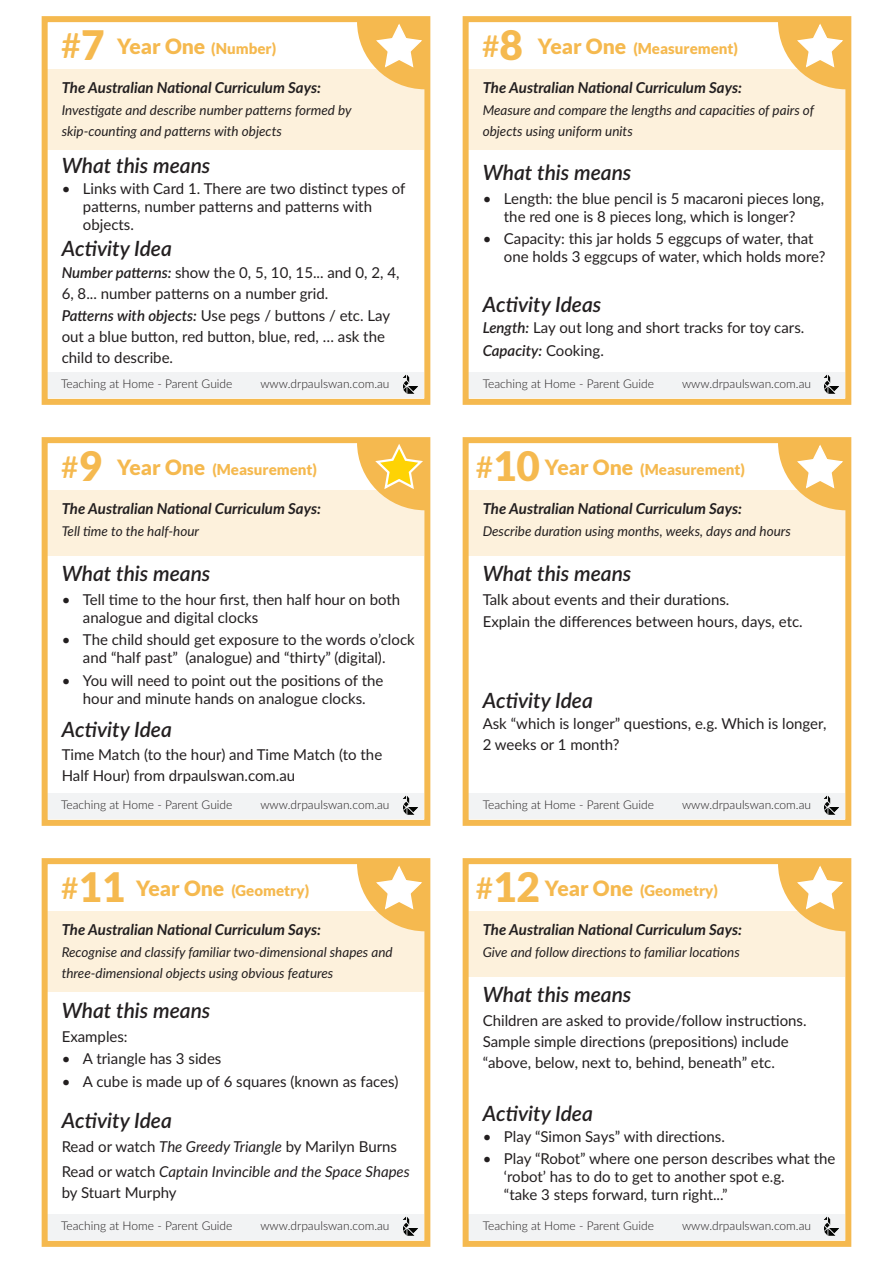
<style>
.page{position:relative;width:893px;height:1263px;background:#fff}
.page>*{position:absolute;margin:0;border:0;box-sizing:border-box;transform-origin:0 0}
.t1{font:italic 600 21px "Lato";color:#231f20}
.t2{font:15px/18px "Lato";color:#231f20}
.t3{font:italic 700 15px "Lato";color:#231f20}
.t4{font:900 15px "Lato";color:#f5b94f}
.t5{font:italic 15px/21px "Lato";color:#231f20}
.t6{font:italic 13.5px/21px "Lato";color:#231f20}
.t7{font:300 12px "Lato";color:#231f20}
.s1{font-weight:600;font-size:34.5px}
.s2{font-size:40.5px}
.s3{font-size:21px}
.s4{font-weight:600;font-style:italic}
.s5{font-weight:600;font-size:30px}
.s6{font-style:italic}
.s7{font-style:normal}
</style>
<div class="page">
<div style="left:47px;top:69px;width:377px;height:80px;background:#fdf1dc"></div>
<div style="left:47px;top:372px;width:377px;height:25px;background:#f2f3f4"></div>
<div style="left:42px;top:16px;width:388px;height:389px;border:6px solid #f5b94f"></div>
<svg style="left:357px;top:21px;width:68px;height:68px"></svg>
<img style="left:403px;top:375px;width:15px;height:19px">
<div style="left:468px;top:69px;width:377px;height:80px;background:#fdf1dc"></div>
<div style="left:468px;top:372px;width:377px;height:25px;background:#f2f3f4"></div>
<div style="left:463px;top:16px;width:388px;height:389px;border:6px solid #f5b94f"></div>
<svg style="left:778px;top:21px;width:68px;height:68px"></svg>
<img style="left:824px;top:375px;width:15px;height:19px">
<div style="left:47px;top:490px;width:377px;height:66px;background:#fdf1dc"></div>
<div style="left:47px;top:793px;width:377px;height:25px;background:#f2f3f4"></div>
<div style="left:42px;top:437px;width:388px;height:389px;border:6px solid #f5b94f"></div>
<svg style="left:357px;top:441px;width:68px;height:69px"></svg>
<img style="left:403px;top:796px;width:15px;height:19px">
<div style="left:468px;top:490px;width:377px;height:66px;background:#fdf1dc"></div>
<div style="left:468px;top:793px;width:377px;height:25px;background:#f2f3f4"></div>
<div style="left:463px;top:437px;width:388px;height:389px;border:6px solid #f5b94f"></div>
<svg style="left:778px;top:442px;width:68px;height:68px"></svg>
<div style="left:47px;top:911px;width:377px;height:80px;background:#fdf1dc"></div>
<div style="left:47px;top:1214px;width:377px;height:25px;background:#f2f3f4"></div>
<div style="left:42px;top:858px;width:388px;height:389px;border:6px solid #f5b94f"></div>
<svg style="left:357px;top:863px;width:68px;height:68px"></svg>
<img style="left:403px;top:1217px;width:15px;height:19px">
<img style="left:824px;top:796px;width:15px;height:19px">
<div style="left:468px;top:911px;width:377px;height:66px;background:#fdf1dc"></div>
<div style="left:468px;top:1214px;width:377px;height:25px;background:#f2f3f4"></div>
<div style="left:463px;top:858px;width:388px;height:389px;border:6px solid #f5b94f"></div>
<svg style="left:778px;top:863px;width:68px;height:68px"></svg>
<img style="left:824px;top:1217px;width:15px;height:19px">
<p class="t4" style="left:61px;top:39px;width:217px"><span class="s1">#</span><span class="s2">7</span> <span class="s3">Year One</span> (Number)</p>
<p class="t3" style="left:62px;top:76px;width:261px">The Australian National Curriculum Says:</p>
<p class="t6" style="left:62px;top:99px;width:291px">Investigate and describe number patterns formed by skip-counting and patterns with objects</p>
<p class="t1" style="left:62px;top:150px;width:150px">What this means</p>
<p class="t2" style="left:83px;top:179px;width:324px;text-indent:-21px">• Links with Card 1. There are two distinct types of patterns, number patterns and patterns with objects.</p>
<p class="t2" style="left:62px;top:261px;width:339px;line-height:21px"><span class="s4">Number patterns:</span> show the 0, 5, 10, 15... and 0, 2, 4,<br>6, 8... number patterns on a number grid.</p>
<p class="t2" style="left:62px;top:305px;width:330px;line-height:21px"><span class="s4">Patterns with objects:</span> Use pegs / buttons / etc. Lay out a blue button, red button, blue, red, … ask the child to describe.</p>
<p class="t1" style="left:62px;top:233px;width:112px">Activity Idea</p>
<p class="t4" style="left:482px;top:39px;width:258px"><span class="s5">#</span><span class="s2">8</span> <span class="s3">Year One</span> (Measurement)</p>
<p class="t3" style="left:483px;top:76px;width:261px">The Australian National Curriculum Says:</p>
<p class="t6" style="left:483px;top:99px;width:333px">Measure and compare the lengths and capacities of pairs of objects using uniform units</p>
<p class="t1" style="left:483px;top:158px;width:150px">What this means</p>
<p class="t2" style="left:483px;top:189px;width:343px;text-align:center">• Length: the blue pencil is 5 macaroni pieces long, the red one is 8 pieces long, which is longer?</p>
<p class="t2" style="left:504px;top:229px;width:323px;text-indent:-21px">• Capacity: this jar holds 5 eggcups of water, that one holds 3 eggcups of water, which holds more?</p>
<p class="t1" style="left:483px;top:289px;width:120px">Activity Ideas</p>
<p class="t2" style="left:483px;top:316px;width:323px;line-height:22.5px"><span class="s4">Length:</span> Lay out long and short tracks for toy cars.<br><span class="s4">Capacity:</span> Cooking.</p>
<p class="t7" style="left:61px;top:375px;width:173px">Teaching at Home - Parent Guide</p>
<p class="t7" style="left:260px;top:375px;width:131px">www.drpaulswan.com.au</p>
<p class="t7" style="left:483px;top:375px;width:173px">Teaching at Home - Parent Guide</p>
<p class="t7" style="left:682px;top:375px;width:131px">www.drpaulswan.com.au</p>
<p class="t4" style="left:61px;top:460px;width:258px"><span class="s5">#</span><span class="s2">9</span> <span class="s3">Year One</span> (Measurement)</p>
<p class="t4" style="left:476px;top:460px;width:271px"><span class="s5">#</span><span class="s2">10</span> <span class="s3">Year One</span> (Measurement)</p>
<p class="t3" style="left:62px;top:497px;width:261px">The Australian National Curriculum Says:</p>
<p class="t3" style="left:483px;top:497px;width:261px">The Australian National Curriculum Says:</p>
<p class="t6" style="left:62px;top:520px;width:139px">Tell time to the half-hour</p>
<p class="t6" style="left:483px;top:520px;width:310px">Describe duration using months, weeks, days and hours</p>
<p class="t1" style="left:62px;top:558px;width:150px">What this means</p>
<p class="t2" style="left:83px;top:589px;width:319px;text-indent:-21px">• Tell time to the hour first, then half hour on both analogue and digital clocks</p>
<p class="t2" style="left:62px;top:630px;width:355px;text-align:center">• The child should get exposure to the words o’clock and “half past” (analogue) and “thirty” (digital).</p>
<p class="t2" style="left:62px;top:670px;width:323px;text-align:center">• You will need to point out the positions of the hour and minute hands on analogue clocks.</p>
<p class="t1" style="left:483px;top:558px;width:150px">What this means</p>
<p class="t2" style="left:483px;top:587px;width:322px;line-height:22.5px">Talk about events and their durations.<br>Explain the differences between hours, days, etc.</p>
<p class="t1" style="left:483px;top:685px;width:112px">Activity Idea</p>
<p class="t1" style="left:62px;top:714px;width:112px">Activity Idea</p>
<p class="t2" style="left:62px;top:744px;width:322px;line-height:21px">Time Match (to the hour) and Time Match (to the<br>Half Hour) from drpaulswan.com.au</p>
<p class="t2" style="left:483px;top:712px;width:345px;line-height:21px">Ask “which is longer” questions, e.g. Which is longer,<br>2 weeks or 1 month?</p>
<p class="t7" style="left:61px;top:796px;width:173px">Teaching at Home - Parent Guide</p>
<p class="t7" style="left:260px;top:796px;width:131px">www.drpaulswan.com.au</p>
<p class="t7" style="left:483px;top:796px;width:173px">Teaching at Home - Parent Guide</p>
<p class="t7" style="left:682px;top:796px;width:131px">www.drpaulswan.com.au</p>
<p class="t4" style="left:61px;top:881px;width:250px"><span class="s5">#</span><span class="s2">11</span> <span class="s3">Year One</span> (Geometry)</p>
<p class="t3" style="left:62px;top:918px;width:261px">The Australian National Curriculum Says:</p>
<p class="t6" style="left:62px;top:941px;width:332px">Recognise and classify familiar two-dimensional shapes and three-dimensional objects using obvious features</p>
<p class="t1" style="left:62px;top:995px;width:150px">What this means</p>
<p class="t2" style="left:62px;top:1027px;width:68px">Examples:</p>
<p class="t2" style="left:62px;top:1049px;width:161px">• A triangle has 3 sides</p>
<p class="t2" style="left:62px;top:1072px;width:338px">• A cube is made up of 6 squares (known as faces)</p>
<p class="t1" style="left:62px;top:1105px;width:112px">Activity Idea</p>
<p class="t2" style="left:62px;top:1136px;width:337px">Read or watch <span class="s6">The Greedy Triangle</span> by Marilyn Burns</p>
<p class="t5" style="left:62px;top:1160px;width:350px"><span class="s7">Read or watch</span> Captain Invincible and the Space Shapes <span class="s7">by Stuart Murphy</span></p>
<p class="t7" style="left:61px;top:1217px;width:173px">Teaching at Home - Parent Guide</p>
<p class="t7" style="left:260px;top:1217px;width:131px">www.drpaulswan.com.au</p>
<p class="t4" style="left:476px;top:881px;width:244px"><span class="s5">#</span><span class="s2">12</span> <span class="s3">Year One</span> (Geometry)</p>
<p class="t3" style="left:483px;top:918px;width:261px">The Australian National Curriculum Says:</p>
<p class="t6" style="left:483px;top:941px;width:259px">Give and follow directions to familiar locations</p>
<p class="t1" style="left:483px;top:979px;width:150px">What this means</p>
<p class="t2" style="left:483px;top:1009px;width:325px;line-height:21px">Children are asked to provide/follow instructions.<br>Sample simple directions (prepositions) include “above, below, next to, behind, beneath” etc.</p>
<p class="t1" style="left:483px;top:1098px;width:112px">Activity Idea</p>
<p class="t2" style="left:483px;top:1127px;width:244px">• Play “Simon Says” with directions.</p>
<p class="t2" style="left:504px;top:1149px;width:333px;text-indent:-21px">• Play “Robot” where one person describes what the ‘robot’ has to do to get to another spot e.g.<br>“take 3 steps forward, turn right...”</p>
<p class="t7" style="left:483px;top:1217px;width:173px">Teaching at Home - Parent Guide</p>
<p class="t7" style="left:682px;top:1217px;width:131px">www.drpaulswan.com.au</p>
</div>
